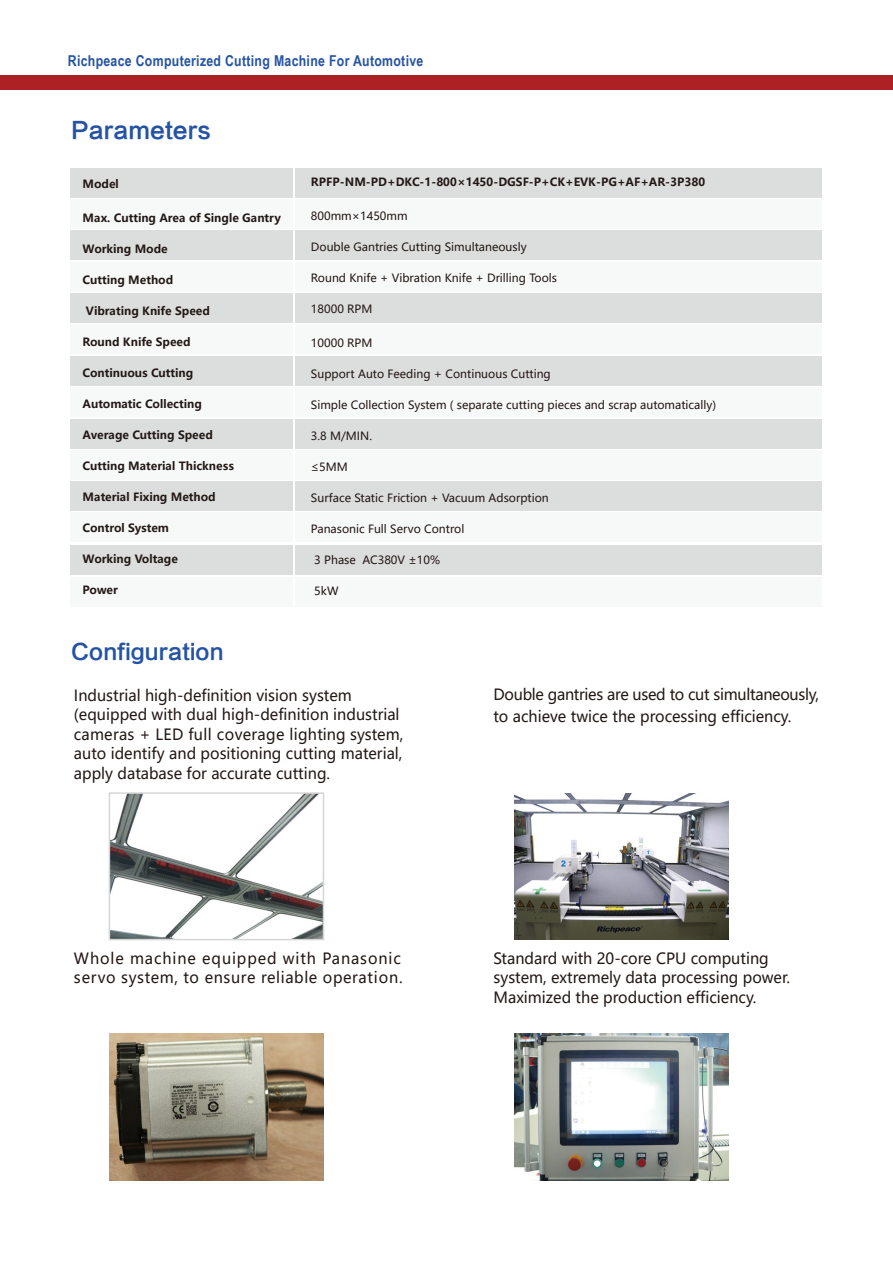
<style>
.page{position:relative;width:893px;height:1263px;background:#fff}
.page>*{position:absolute;margin:0;border:0;box-sizing:border-box;transform-origin:0 0}
.t1{font:22.5px "FZLTZHK GBK1 0";color:#2553a4}
.t2{font:21.3px "FZLTZHK GBK1 0";color:#2553a4}
.t3{font:15.3px/19.5px "Microsoft Ya Hei";color:#221815}
.t4{font:15.3px/22.5px "Microsoft Ya Hei";letter-spacing:-.02em;color:#221815}
.t5{font:15.3px/19.5px "Microsoft Ya Hei";letter-spacing:.06em;color:#221815}
.t6{font:700 15px "Arial Narrow";letter-spacing:.02em;color:#2553a4}
.t7{font:11.25px "Microsoft Ya Hei";color:#221815}
.t8{font:700 11.25px "Microsoft Ya Hei";color:#221815}
</style>
<div class="page">
<img style="left:112px;top:795px;width:209px;height:142px">
<div style="left:109px;top:792px;width:215px;height:148px;border:2px solid #d6d6d6"></div>
<img style="left:109px;top:1034px;width:214px;height:146px">
<img style="left:515px;top:793px;width:214px;height:146px">
<img style="left:515px;top:1034px;width:214px;height:146px">
<div style="left:71px;top:168px;width:222px;height:30px;background:#dcdddd"></div>
<div style="left:295px;top:168px;width:527px;height:30px;background:#dcdddd"></div>
<div style="left:71px;top:199px;width:222px;height:30px;background:#f7f8f8"></div>
<div style="left:295px;top:199px;width:527px;height:30px;background:#f7f8f8"></div>
<div style="left:71px;top:230px;width:222px;height:30px;background:#dcdddd"></div>
<div style="left:295px;top:230px;width:527px;height:30px;background:#dcdddd"></div>
<div style="left:71px;top:262px;width:222px;height:29px;background:#f7f8f8"></div>
<div style="left:295px;top:262px;width:527px;height:29px;background:#f7f8f8"></div>
<div style="left:71px;top:293px;width:222px;height:30px;background:#dcdddd"></div>
<div style="left:295px;top:293px;width:527px;height:30px;background:#dcdddd"></div>
<div style="left:71px;top:324px;width:222px;height:30px;background:#f7f8f8"></div>
<div style="left:295px;top:324px;width:527px;height:30px;background:#f7f8f8"></div>
<div style="left:71px;top:356px;width:222px;height:30px;background:#dcdddd"></div>
<div style="left:295px;top:356px;width:527px;height:30px;background:#dcdddd"></div>
<div style="left:71px;top:387px;width:222px;height:30px;background:#f7f8f8"></div>
<div style="left:295px;top:387px;width:527px;height:30px;background:#f7f8f8"></div>
<div style="left:71px;top:419px;width:222px;height:29px;background:#dcdddd"></div>
<div style="left:295px;top:419px;width:527px;height:29px;background:#dcdddd"></div>
<div style="left:71px;top:450px;width:222px;height:30px;background:#f7f8f8"></div>
<div style="left:295px;top:450px;width:527px;height:30px;background:#f7f8f8"></div>
<div style="left:71px;top:481px;width:222px;height:30px;background:#dcdddd"></div>
<div style="left:295px;top:481px;width:527px;height:30px;background:#dcdddd"></div>
<div style="left:71px;top:512px;width:222px;height:30px;background:#f7f8f8"></div>
<div style="left:295px;top:512px;width:527px;height:30px;background:#f7f8f8"></div>
<div style="left:71px;top:545px;width:222px;height:30px;background:#dcdddd"></div>
<div style="left:295px;top:545px;width:527px;height:30px;background:#dcdddd"></div>
<div style="left:71px;top:577px;width:222px;height:30px;background:#f7f8f8"></div>
<div style="left:295px;top:577px;width:527px;height:30px;background:#f7f8f8"></div>
<div style="left:0;top:75px;width:893px;height:15px;background:#ad2024"></div>
<h3 class="t6" style="left:68px;top:49px;width:357px">Richpeace Computerized Cutting Machine For Automotive</h3>
<h1 class="t1" style="left:71px;top:118px;width:142px">Parameters</h1>
<p class="t8" style="left:83px;top:176px;width:38px">Model</p>
<p class="t8" style="left:83px;top:210px;width:200px">Max. Cutting Area of Single Gantry</p>
<p class="t8" style="left:83px;top:241px;width:87px">Working Mode</p>
<p class="t8" style="left:83px;top:272px;width:92px">Cutting Method</p>
<p class="t8" style="left:86px;top:303px;width:125px">Vibrating Knife Speed</p>
<p class="t8" style="left:83px;top:334px;width:110px">Round Knife Speed</p>
<p class="t8" style="left:83px;top:365px;width:112px">Continuous Cutting</p>
<p class="t8" style="left:83px;top:396px;width:121px">Automatic Collecting</p>
<p class="t8" style="left:83px;top:427px;width:132px">Average Cutting Speed</p>
<p class="t8" style="left:83px;top:458px;width:153px">Cutting Material Thickness</p>
<p class="t8" style="left:83px;top:489px;width:135px">Material Fixing Method</p>
<p class="t8" style="left:83px;top:520px;width:88px">Control System</p>
<p class="t8" style="left:83px;top:551px;width:97px">Working Voltage</p>
<p class="t8" style="left:83px;top:583px;width:37px">Power</p>
<p class="t8" style="left:311px;top:174px;width:396px">RPFP-NM-PD+DKC-1-800×1450-DGSF-P+CK+EVK-PG+AF+AR-3P380</p>
<p class="t7" style="left:311px;top:208px;width:98px">800mm×1450mm</p>
<p class="t7" style="left:311px;top:239px;width:217px">Double Gantries Cutting Simultaneously</p>
<p class="t7" style="left:311px;top:270px;width:248px">Round Knife + Vibration Knife + Drilling Tools</p>
<p class="t7" style="left:311px;top:301px;width:63px">18000 RPM</p>
<p class="t7" style="left:311px;top:335px;width:63px">10000 RPM</p>
<p class="t7" style="left:311px;top:366px;width:241px">Support Auto Feeding + Continuous Cutting</p>
<p class="t7" style="left:311px;top:397px;width:407px">Simple Collection System ( separate cutting pieces and scrap automatically)</p>
<p class="t7" style="left:311px;top:428px;width:63px">3.8 M/MIN.</p>
<p class="t7" style="left:311px;top:459px;width:38px">≤5MM</p>
<p class="t7" style="left:311px;top:491px;width:239px">Surface Static Friction + Vacuum Adsorption</p>
<p class="t7" style="left:311px;top:522px;width:155px">Panasonic Full Servo Control</p>
<p class="t7" style="left:314px;top:553px;width:127px">3 Phase AC380V ±10%</p>
<p class="t7" style="left:314px;top:584px;width:26px">5kW</p>
<h2 class="t2" style="left:71px;top:640px;width:154px">Configuration</h2>
<h3 class="t3" style="left:74px;top:685px;width:331px">Industrial high-definition vision system (equipped with dual high-definition industrial cameras + LED full coverage lighting system, auto identify and positioning cutting material, apply database for accurate cutting.</h3>
<h3 class="t4" style="left:493px;top:683px;width:327px">Double gantries are used to cut simultaneously, to achieve twice the processing efficiency.</h3>
<h3 class="t5" style="left:74px;top:948px;width:330px">Whole machine equipped with Panasonic servo system, to ensure reliable operation.</h3>
<h3 class="t3" style="left:493px;top:948px;width:298px">Standard with 20-core CPU computing system, extremely data processing power.<br>Maximized the production efficiency.</h3>
</div>
